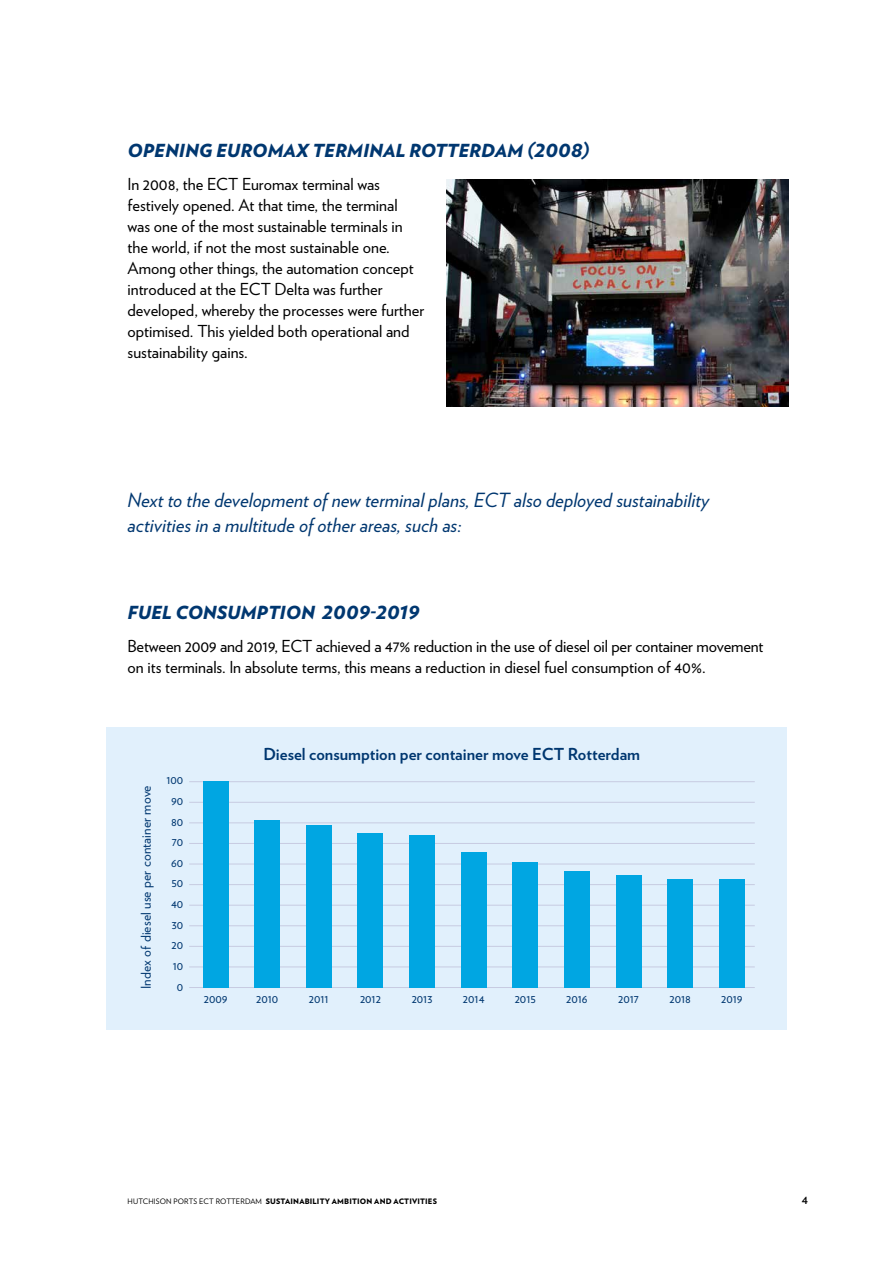
<style>
.page{position:relative;width:893px;height:1263px;background:#fff}
.page>*{position:absolute;margin:0;border:0;box-sizing:border-box;transform-origin:0 0}
.t1{font:italic 19.5px/25.5px "Verlag";color:#003770}
.t2{font:italic 900 18px "Verlag";color:#003770}
.t3{font:16.5px/21px "Verlag";color:#000}
.t4{font:700 16.5px "Verlag";color:#003770}
.t5{font:13.5px "Verlag";letter-spacing:.01em;color:#003770}
.t6{font:12px/20.7px "Verlag";color:#003770;text-align:right}
.t7{font:700 9.75px "Verlag";color:#000}
.t8{font:900 7.5px "Verlag";letter-spacing:.02em;color:#000}
.s1{font-weight:400}
</style>
<div class="page">
<div style="left:106px;top:727px;width:681px;height:303px;background:#e1f0fc"></div>
<img style="left:446px;top:179px;width:342px;height:228px">
<hr style="left:189px;top:781px;width:566px;height:1px;background:#c7cbe1">
<hr style="left:189px;top:802px;width:566px;height:1px;background:#c7cbe1">
<hr style="left:189px;top:822px;width:566px;height:1px;background:#c7cbe1">
<hr style="left:189px;top:843px;width:566px;height:1px;background:#c7cbe1">
<hr style="left:189px;top:863px;width:566px;height:1px;background:#c7cbe1">
<hr style="left:189px;top:884px;width:566px;height:1px;background:#c7cbe1">
<hr style="left:189px;top:905px;width:566px;height:1px;background:#c7cbe1">
<hr style="left:189px;top:925px;width:566px;height:1px;background:#c7cbe1">
<hr style="left:189px;top:946px;width:566px;height:1px;background:#c7cbe1">
<hr style="left:189px;top:966px;width:566px;height:1px;background:#c7cbe1">
<hr style="left:189px;top:987px;width:566px;height:1px;background:#c7cbe1">
<div style="left:203px;top:781px;width:25px;height:206px;background:#00a6e2"></div>
<div style="left:254px;top:820px;width:26px;height:167px;background:#00a6e2"></div>
<div style="left:306px;top:825px;width:26px;height:162px;background:#00a6e2"></div>
<div style="left:358px;top:833px;width:25px;height:154px;background:#00a6e2"></div>
<div style="left:409px;top:835px;width:26px;height:152px;background:#00a6e2"></div>
<div style="left:461px;top:852px;width:25px;height:135px;background:#00a6e2"></div>
<div style="left:513px;top:862px;width:25px;height:125px;background:#00a6e2"></div>
<div style="left:564px;top:871px;width:26px;height:116px;background:#00a6e2"></div>
<div style="left:616px;top:875px;width:25px;height:112px;background:#00a6e2"></div>
<div style="left:667px;top:879px;width:26px;height:108px;background:#00a6e2"></div>
<div style="left:719px;top:879px;width:26px;height:108px;background:#00a6e2"></div>
<p class="t2" style="left:128px;top:135px;width:464px">OPENING EUROMAX TERMINAL ROTTERDAM (2008)</p>
<p class="t3" style="left:128px;top:173px;width:298px">In 2008, the ECT Euromax terminal was festively opened. At that time, the terminal was one of the most sustainable terminals in the world, if not the most sustainable one.<br>Among other things, the automation concept introduced at the ECT Delta was further developed, whereby the processes were further optimised. This yielded both operational and sustainability gains.</p>
<p class="t1" style="left:128px;top:486px;width:583px">Next to the development of new terminal plans, ECT also deployed sustainability activities in a multitude of other areas, such as:</p>
<p class="t2" style="left:128px;top:597px;width:293px">FUEL CONSUMPTION 2009-2019</p>
<p class="t3" style="left:128px;top:635px;width:637px">Between 2009 and 2019, ECT achieved a 47% reduction in the use of diesel oil per container movement on its terminals. In absolute terms, this means a reduction in diesel fuel consumption of 40%.</p>
<p class="t5" style="left:136px;top:989px;width:205px;rotate:-90deg">Index of diesel use per container move</p>
<p class="t6" style="left:166px;top:769px;width:18px">100<br>90<br>80<br>70<br>60<br>50<br>40<br>30<br>20<br>10<br>0</p>
<p class="t4" style="left:263px;top:741px;width:378px">Diesel consumption per container move ECT Rotterdam</p>
<p class="t6" style="left:204px;top:987px;width:25px">2009</p>
<p class="t6" style="left:256px;top:987px;width:24px">2010</p>
<p class="t6" style="left:309px;top:987px;width:21px">2011</p>
<p class="t6" style="left:360px;top:987px;width:22px">2012</p>
<p class="t6" style="left:412px;top:987px;width:22px">2013</p>
<p class="t6" style="left:463px;top:987px;width:23px">2014</p>
<p class="t6" style="left:515px;top:987px;width:23px">2015</p>
<p class="t6" style="left:566px;top:987px;width:23px">2016</p>
<p class="t6" style="left:618px;top:987px;width:22px">2017</p>
<p class="t6" style="left:669px;top:987px;width:23px">2018</p>
<p class="t6" style="left:721px;top:987px;width:23px">2019</p>
<p class="t8" style="left:128px;top:1195px;width:311px"><span class="s1">HUTCHISON PORTS ECT ROTTERDAM</span> SUSTAINABILITY AMBITION AND ACTIVITIES</p>
<p class="t7" style="left:802px;top:1192px;width:8px">4</p>
</div>
